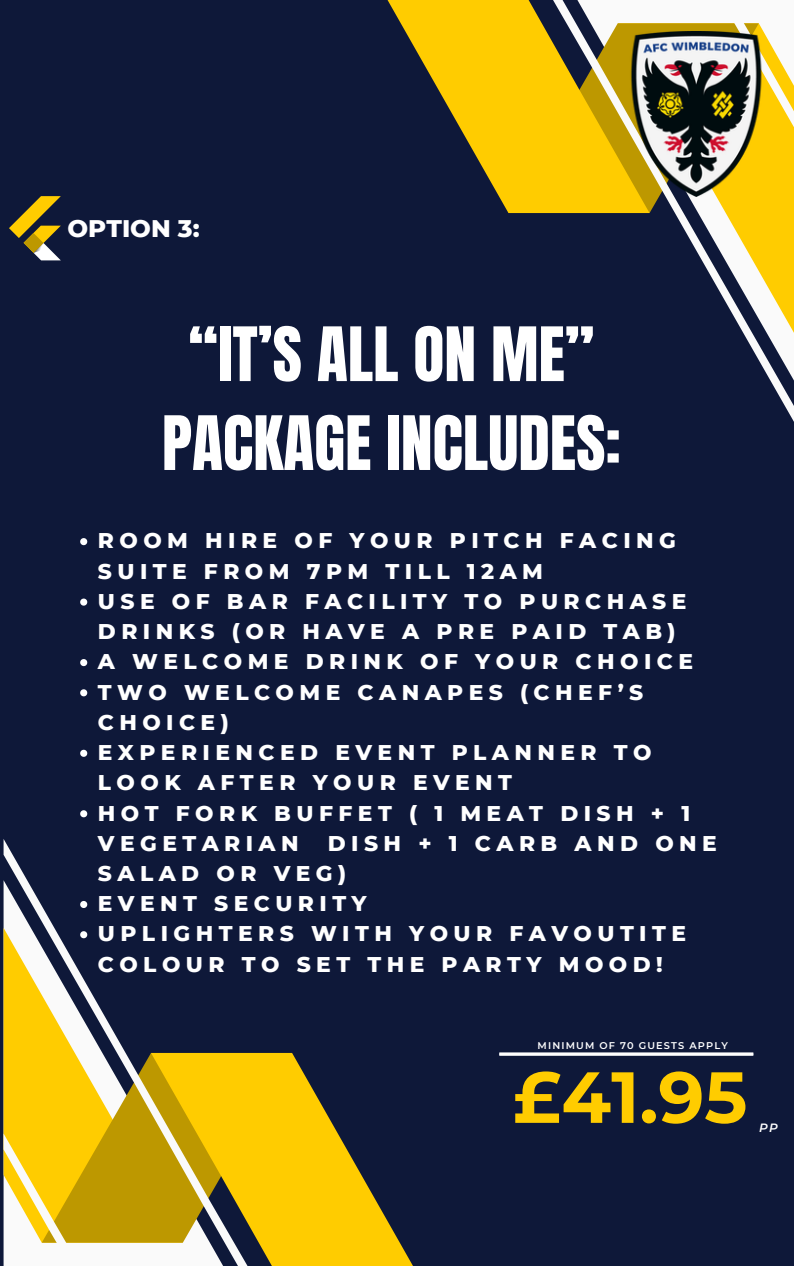
<style>
.page{position:relative;width:794px;height:1266px;background:#fff}
.page>*{position:absolute;margin:0;border:0;box-sizing:border-box;transform-origin:0 0}
.t1{font:700 72.15px "Montserrat";color:#fc0}
.t2{font:63.68px/88.9px "Anton";color:#fff;text-align:center}
.t3{font:800 24.53px "Montserrat";color:#fff}
.t4{font:800 21.75px/30.2px "Montserrat";letter-spacing:.25em;color:#fff}
.t5{font:italic 600 12px "Montserrat";color:#fff}
.t6{font:600 9.75px "Montserrat";letter-spacing:.12em;color:#fff}
</style>
<div class="page">
<div style="left:0;top:0;width:793px;height:1266px;background:#0e1839"></div>
<svg style="left:247px;top:1053px;width:166px;height:213px;fill:#fc0"></svg>
<svg style="left:4px;top:840px;width:243px;height:426px"></svg>
<svg style="left:387px;top:0;width:165px;height:213px;fill:#fc0"></svg>
<svg style="left:552px;top:0;width:241px;height:420px"></svg>
<svg style="left:9px;top:196px;width:52px;height:64px"></svg>
<svg style="left:80px;top:538px;width:7px;height:7px"></svg>
<svg style="left:80px;top:598px;width:7px;height:7px"></svg>
<svg style="left:80px;top:659px;width:7px;height:7px"></svg>
<svg style="left:80px;top:689px;width:7px;height:7px"></svg>
<svg style="left:80px;top:750px;width:7px;height:7px"></svg>
<svg style="left:80px;top:810px;width:7px;height:7px"></svg>
<svg style="left:80px;top:901px;width:7px;height:7px"></svg>
<svg style="left:80px;top:931px;width:7px;height:7px"></svg>
<hr style="left:499px;top:1053px;width:254px;height:2px;background:#fff">
<hr style="left:499px;top:1052px;width:254px;height:2px;background:#fff">
<img style="left:612px;top:31px;width:165px;height:165px">
<p class="t3" style="left:67px;top:213px;width:134px">OPTION 3:</p>
<p class="t2" style="left:162px;top:311px;width:460px">“IT’S ALL ON ME”<br>PACKAGE INCLUDES:</p>
<p class="t4" style="left:98px;top:525px;width:579px">ROOM HIRE OF YOUR PITCH FACING<br>SUITE FROM 7PM TILL 12AM</p>
<p class="t4" style="left:98px;top:586px;width:589px">USE OF BAR FACILITY TO PURCHASE<br>DRINKS (OR HAVE A PRE PAID TAB)</p>
<p class="t4" style="left:98px;top:646px;width:596px">A WELCOME DRINK OF YOUR CHOICE</p>
<h3 class="t4" style="left:98px;top:676px;width:546px">TWO WELCOME CANAPES (CHEF’S<br>CHOICE)</h3>
<h2 class="t4" style="left:98px;top:737px;width:555px">EXPERIENCED EVENT PLANNER TO<br>LOOK AFTER YOUR EVENT</h2>
<p class="t4" style="left:98px;top:797px;width:593px">HOT FORK BUFFET ( 1 MEAT DISH + 1<br>VEGETARIAN</p>
<p class="t4" style="left:98px;top:828px;width:620px;text-indent:230px">DISH + 1 CARB AND ONE<br>SALAD OR VEG)</p>
<p class="t4" style="left:98px;top:888px;width:270px">EVENT SECURITY</p>
<p class="t4" style="left:98px;top:918px;width:589px">UPLIGHTERS WITH YOUR FAVOUTITE<br>COLOUR TO SET THE PARTY MOOD!</p>
<p class="t6" style="left:537px;top:1040px;width:192px">MINIMUM OF 70 GUESTS APPLY</p>
<p class="t1" style="left:513px;top:1053px;width:236px">£41.95</p>
<p class="t5" style="left:758px;top:1120px;width:20px">PP</p>
</div>
